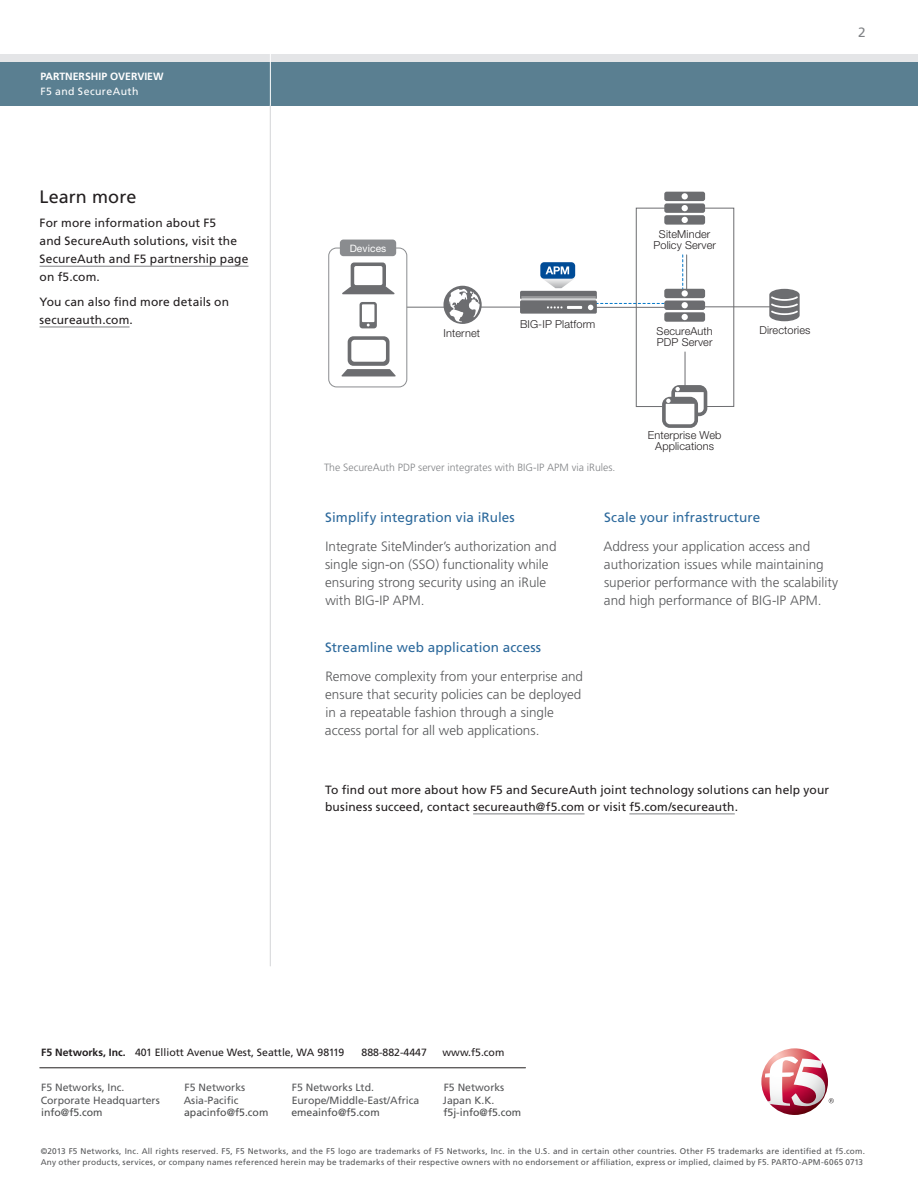
<style>
.page{position:relative;width:918px;height:1188px;background:#fff}
.page>*{position:absolute;margin:0;border:0;box-sizing:border-box;transform-origin:0 0}
.PTO_Learn-More-Heade{font:18px "Frutiger LT Std";letter-spacing:.005em;color:#231f20}
.PTO_Key_bene_copy__P{font:300 13.5px/18px "Frutiger LT Std";color:#57585a}
.PTO_Key_bene_sub_blu{font:13.5px "Frutiger LT Std";letter-spacing:.005em;color:#2c699c}
.PTO_page_number{font:13.5px "Frutiger LT Std";color:#808285}
.PTO_CTA{font:12px/18px "Frutiger LT Std";letter-spacing:.01em;color:#231f20}
.PTO_learn-more-list{font:12px/16.5px "Frutiger LT Std";letter-spacing:.01em;color:#231f20}
.t1{font:300 10.95px/10.9px "Helvetica Neue LT Std";letter-spacing:.01em;color:#231f20;text-align:center}
.t2{font:10.5px "Frutiger LT Std";color:#57585a}
.t3{font:10.5px "Frutiger LT Std";color:#231f20}
.t4{font:10.5px "Frutiger LT Std";color:#4b4c4d}
.PTO_caption{font:300 10.5px "Frutiger LT Std";color:#808285}
.t5{font:700 10.5px/15px "Frutiger LT Std";color:#fff}
.t6{font:10.2px "Helvetica Neue LT Std";letter-spacing:.01em;color:#fff}
.t7{font:8.25px/10.5px "Frutiger LT Std";letter-spacing:.02em;color:#57585a}
.s1{font-weight:400}
.s2{font-weight:700}
</style>
<div class="page">
<div style="left:0;top:56px;width:918px;height:50px;background:#5a7f91"></div>
<div style="left:0;top:54px;width:918px;height:7px;background:#e4e5e7"></div>
<hr style="left:270px;top:54px;width:1px;height:52px;background:#fff">
<hr style="left:40px;top:1068px;width:486px;height:1px;background:#231f20">
<svg style="left:761px;top:1048px;width:73px;height:67px"></svg>
<svg style="left:520px;top:192px;width:215px;height:236px"></svg>
<svg style="left:769px;top:289px;width:31px;height:32px"></svg>
<hr style="left:394px;top:307px;width:52px;height:1px;background:#6c6d70">
<svg style="left:443px;top:286px;width:39px;height:38px"></svg>
<div style="left:329px;top:248px;width:78px;height:139px;background:#fff;border-radius:8px"></div>
<div style="left:329px;top:248px;width:78px;height:139px;border:1px solid #8a8c8f;border-radius:8px"></div>
<div style="left:340px;top:240px;width:56px;height:16px;background:#8a8c8f;border-radius:4px"></div>
<svg style="left:342px;top:263px;width:53px;height:31px"></svg>
<svg style="left:360px;top:302px;width:17px;height:26px"></svg>
<svg style="left:341px;top:336px;width:55px;height:40px"></svg>
<hr style="left:685px;top:352px;width:1px;height:39px;background:#6c6d70">
<hr style="left:480px;top:307px;width:47px;height:1px;background:#6c6d70">
<hr style="left:596px;top:307px;width:79px;height:1px;background:#6c6d70">
<hr style="left:698px;top:306px;width:72px;height:1px;background:#6c6d70">
<hr style="left:40px;top:266px;width:209px;height:1px;background:#808285">
<hr style="left:40px;top:327px;width:90px;height:1px;background:#808285">
<hr style="left:473px;top:814px;width:112px;height:1px;background:#808285">
<hr style="left:629px;top:814px;width:106px;height:1px;background:#808285">
<hr style="left:270px;top:105px;width:1px;height:861px;background:#dcdddf">
<p class="t5" style="left:40px;top:69px;width:125px">PARTNERSHIP OVERVIEW<br><span class="s1">F5 and SecureAuth</span></p>
<p class="PTO_Learn-More-Heade" style="left:40px;top:186px;width:98px">Learn more</p>
<p class="PTO_CTA" style="left:40px;top:214px;width:210px">For more information about F5<br>and SecureAuth solutions, visit the<br>SecureAuth and F5 partnership page on f5.com.</p>
<p class="PTO_CTA" style="left:40px;top:293px;width:191px">You can also find more details on secureauth.com.</p>
<p class="PTO_page_number" style="left:858px;top:25px;width:9px">2</p>
<p class="t6" style="left:350px;top:242px;width:38px">Devices</p>
<p class="t1" style="left:653px;top:229px;width:64px">SiteMinder<br>Policy Server</p>
<p class="t1" style="left:520px;top:318px;width:77px">BIG-IP Platform</p>
<p class="t1" style="left:444px;top:327px;width:38px">Internet</p>
<p class="t1" style="left:759px;top:325px;width:53px">Directories</p>
<p class="t1" style="left:657px;top:326px;width:58px;text-align:left">SecureAuth<br>PDP Server</p>
<p class="t1" style="left:648px;top:430px;width:75px;line-height:10.2px">Enterprise Web<br>Applications</p>
<p class="PTO_caption" style="left:324px;top:462px;width:293px">The SecureAuth PDP server integrates with BIG-IP APM via iRules.</p>
<p class="PTO_Key_bene_sub_blu" style="left:325px;top:510px;width:191px">Simplify integration via iRules</p>
<p class="PTO_Key_bene_copy__P" style="left:325px;top:538px;width:233px">Integrate SiteMinder’s authorization and single sign-on (SSO) functionality while ensuring strong security using an iRule with BIG-IP APM.</p>
<p class="PTO_Key_bene_sub_blu" style="left:325px;top:640px;width:217px">Streamline web application access</p>
<p class="PTO_Key_bene_copy__P" style="left:325px;top:668px;width:260px">Remove complexity from your enterprise and ensure that security policies can be deployed in a repeatable fashion through a single access portal for all web applications.</p>
<p class="PTO_Key_bene_sub_blu" style="left:604px;top:510px;width:158px">Scale your infrastructure</p>
<p class="PTO_Key_bene_copy__P" style="left:603px;top:538px;width:236px">Address your application access and authorization issues while maintaining superior performance with the scalability and high performance of BIG-IP APM.</p>
<p class="PTO_learn-more-list" style="left:325px;top:782px;width:506px">To find out more about how F5 and SecureAuth joint technology solutions can help your business succeed, contact secureauth@f5.com or visit f5.com/secureauth.</p>
<p class="t3" style="left:41px;top:1046px;width:305px"><span class="s2">F5 Networks, Inc.</span> 401 Elliott Avenue West, Seattle, WA 98119</p>
<p class="t3" style="left:362px;top:1046px;width:67px">888-882-4447</p>
<p class="t3" style="left:443px;top:1046px;width:63px">www.f5.com</p>
<p class="t2" style="left:185px;top:1081px;width:62px">F5 Networks</p>
<p class="t2" style="left:184px;top:1094px;width:56px">Asia-Pacific</p>
<p class="t4" style="left:184px;top:1106px;width:86px">apacinfo@f5.com</p>
<p class="t2" style="left:444px;top:1081px;width:62px">F5 Networks</p>
<p class="t2" style="left:443px;top:1094px;width:53px">Japan K.K.</p>
<p class="t4" style="left:443px;top:1107px;width:79px">f5j-info@f5.com</p>
<p class="t7" style="left:41px;top:1146px;width:826px">©2013 F5 Networks, Inc. All rights reserved. F5, F5 Networks, and the F5 logo are trademarks of F5 Networks, Inc. in the U.S. and in certain other countries. Other F5 trademarks are identified at f5.com.<br>Any other products, services, or company names referenced herein may be trademarks of their respective owners with no endorsement or affiliation, express or implied, claimed by F5. PARTO-APM-6065 0713</p>
<p class="t2" style="left:41px;top:1081px;width:85px">F5 Networks, Inc.</p>
<p class="t2" style="left:41px;top:1094px;width:121px">Corporate Headquarters</p>
<p class="t4" style="left:41px;top:1107px;width:63px">info@f5.com</p>
<p class="t2" style="left:292px;top:1081px;width:84px">F5 Networks Ltd.</p>
<p class="t2" style="left:292px;top:1094px;width:129px">Europe/Middle-East/Africa</p>
<p class="t4" style="left:291px;top:1107px;width:90px">emeainfo@f5.com</p>
</div>
